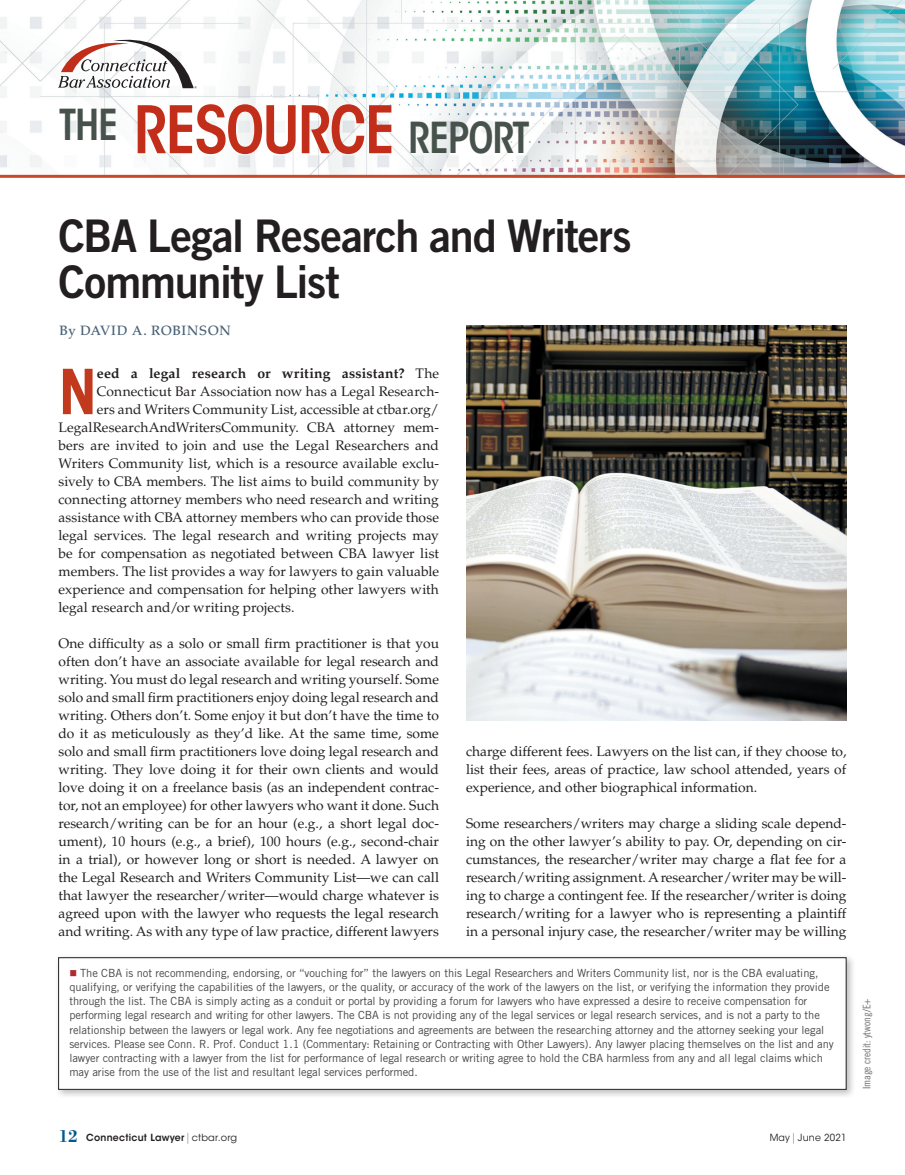
<style>
.page{position:relative;width:905px;height:1175px;background:#fff}
.page>*{position:absolute;margin:0;border:0;box-sizing:border-box;transform-origin:0 0}
.t1{font:700 62.85px "Trade Gothic LT Std";color:#c23a1e}
.t2{font:45px/46.5px "Trade Gothic LT Std Bd 2";letter-spacing:-.025em;color:#231f20;scale:.96 1}
.t3{font:600 condensed 42.3px "ITC Avant Garde Std";letter-spacing:-.03em;color:#46524b}
.t4{font:700 14.1px "Palatino LT Std";letter-spacing:.01em;color:#231f20}
.t5{font:13.8px/18px "Palatino LT Std";color:#231f20;text-align:justify}
.t6{font:500 13.5px "Palatino LT Std";letter-spacing:.04em;color:#4a6275}
.t7{font:11.25px/14.2px "Trade Gothic LT Std";letter-spacing:-.005em;color:#454647}
.t8{font:10.5px "Trade Gothic LT Std Cn 18";color:#717275}
.t9{font:600 9.75px "ITC Avant Garde Std";letter-spacing:.025em;color:#231f20;scale:.96 1}
.t10{font:9.75px "ITC Avant Garde Std";letter-spacing:.025em;color:#231f20;scale:.96 1}
.s1{font-size:64.8px;color:#c22e19}
.s2{font-weight:400;font-size:13.8px}
.s3{color:#aa2c32}
.s4{font-family:"Bodoni Std";font-weight:700;font-size:18px;color:#015a8d}
.s5{font-weight:200;font-size:10.8px}
.s6{font-weight:400}
</style>
<div class="page">
<div style="left:55px;top:954px;width:801px;height:145px;background:#231f20;opacity:.3"></div>
<div style="left:59px;top:957px;width:787px;height:132px;background:#fff"></div>
<div style="left:58px;top:957px;width:788px;height:132px;border:1px solid #231f20"></div>
<img style="left:0;top:0;width:904px;height:175px">
<svg style="left:58px;top:31px;width:139px;height:57px"></svg>
<hr style="left:0;top:175px;width:904px;height:3px;background:#c84a28">
<img style="left:466px;top:326px;width:380px;height:394px">
<h3 class="t3" style="left:59px;top:111px;width:473px">THE <span class="s1">RESOURCE</span> REPORT</h3>
<h2 class="t2" style="left:58px;top:212px;width:598px">CBA Legal Research and Writers<br>Community List</h2>
<p class="t6" style="left:59px;top:323px;width:173px">By DAVID A. ROBINSON</p>
<h1 class="t1" style="left:58px;top:353px;width:40px">N</h1>
<p class="t4" style="left:97px;top:365px;width:343px">eed a legal research or writing assistant? <span class="s2">The</span></p>
<p class="t5" style="left:97px;top:383px;width:343px">Connecticut Bar Association now has a Legal Research-</p>
<p class="t5" style="left:97px;top:401px;width:343px">ers and Writers Community List, accessible at ctbar.org/</p>
<p class="t5" style="left:58px;top:419px;width:382px">LegalResearchAndWritersCommunity. CBA attorney mem-</p>
<p class="t5" style="left:58px;top:437px;width:382px">bers are invited to join and use the Legal Researchers and</p>
<p class="t5" style="left:58px;top:455px;width:382px">Writers Community list, which is a resource available exclu-</p>
<p class="t5" style="left:58px;top:473px;width:382px">sively to CBA members. The list aims to build community by</p>
<p class="t5" style="left:58px;top:491px;width:382px">connecting attorney members who need research and writing</p>
<p class="t5" style="left:58px;top:509px;width:382px">assistance with CBA attorney members who can provide those</p>
<p class="t5" style="left:58px;top:527px;width:382px">legal services. The legal research and writing projects may</p>
<p class="t5" style="left:58px;top:545px;width:382px">be for compensation as negotiated between CBA lawyer list</p>
<p class="t5" style="left:58px;top:563px;width:382px">members. The list provides a way for lawyers to gain valuable</p>
<p class="t5" style="left:58px;top:581px;width:382px">experience and compensation for helping other lawyers with</p>
<p class="t5" style="left:58px;top:599px;width:237px">legal research and/or writing projects.</p>
<p class="t5" style="left:58px;top:635px;width:382px">One difficulty as a solo or small firm practitioner is that you often don’t have an associate available for legal research and writing. You must do legal research and writing yourself. Some solo and small firm practitioners enjoy doing legal research and writing. Others don’t. Some enjoy it but don’t have the time to do it as meticulously as they’d like. At the same time, some solo and small firm practitioners love doing legal research and writing. They love doing it for their own clients and would love doing it on a freelance basis (as an independent contrac&shy;tor, not an employee) for other lawyers who want it done. Such research/writing can be for an hour (e.g., a short legal doc&shy;ument), 10 hours (e.g., a brief), 100 hours (e.g., second-chair in a trial), or however long or short is needed. A lawyer on the Legal Research and Writers Community List—we can call that lawyer the researcher/writer—would charge whatever is agreed upon with the lawyer who requests the legal research and writing. As with any type of law practice, different lawyers</p>
<p class="t5" style="left:466px;top:743px;width:382px">charge different fees. Lawyers on the list can, if they choose to, list their fees, areas of practice, law school attended, years of experience, and other biographical information.</p>
<p class="t5" style="left:466px;top:815px;width:382px">Some researchers/writers may charge a sliding scale depend&shy;ing on the other lawyer’s ability to pay. Or, depending on cir&shy;cumstances, the researcher/writer may charge a flat fee for a research/writing assignment. A researcher/writer may be will&shy;ing to charge a contingent fee. If the researcher/writer is doing research/writing for a lawyer who is representing a plaintiff in a personal injury case, the researcher/writer may be willing</p>
<p class="t7" style="left:69px;top:965px;width:765px"><span class="s3">■</span> The CBA is not recommending, endorsing, or “vouching for” the lawyers on this Legal Researchers and Writers Community list, nor is the CBA evaluating, qualifying, or verifying the capabilities of the lawyers, or the quality, or accuracy of the work of the lawyers on the list, or verifying the information they provide through the list. The CBA is simply acting as a conduit or portal by providing a forum for lawyers who have expressed a desire to receive compensation for performing legal research and writing for other lawyers. The CBA is not providing any of the legal services or legal research services, and is not a party to the relationship between the lawyers or legal work. Any fee negotiations and agreements are between the researching attorney and the attorney seeking your legal services. Please see Conn. R. Prof. Conduct 1.1 (Commentary: Retaining or Contracting with Other Lawyers). Any lawyer placing themselves on the list and any lawyer contracting with a lawyer from the list for performance of legal research or writing agree to hold the CBA harmless from any and all legal claims which may arise from the use of the list and resultant legal services performed.</p>
<p class="t8" style="left:860px;top:1089px;width:93px;rotate:-90deg">Image credit: ytwong/E+</p>
<p class="t9" style="left:58px;top:1131px;width:187px"><span class="s4">12</span> Connecticut Lawyer<span class="s5">|</span><span class="s6">ctbar.org</span></p>
<p class="t10" style="left:769px;top:1131px;width:81px">May<span class="s5">|</span> June 2021</p>
</div>
